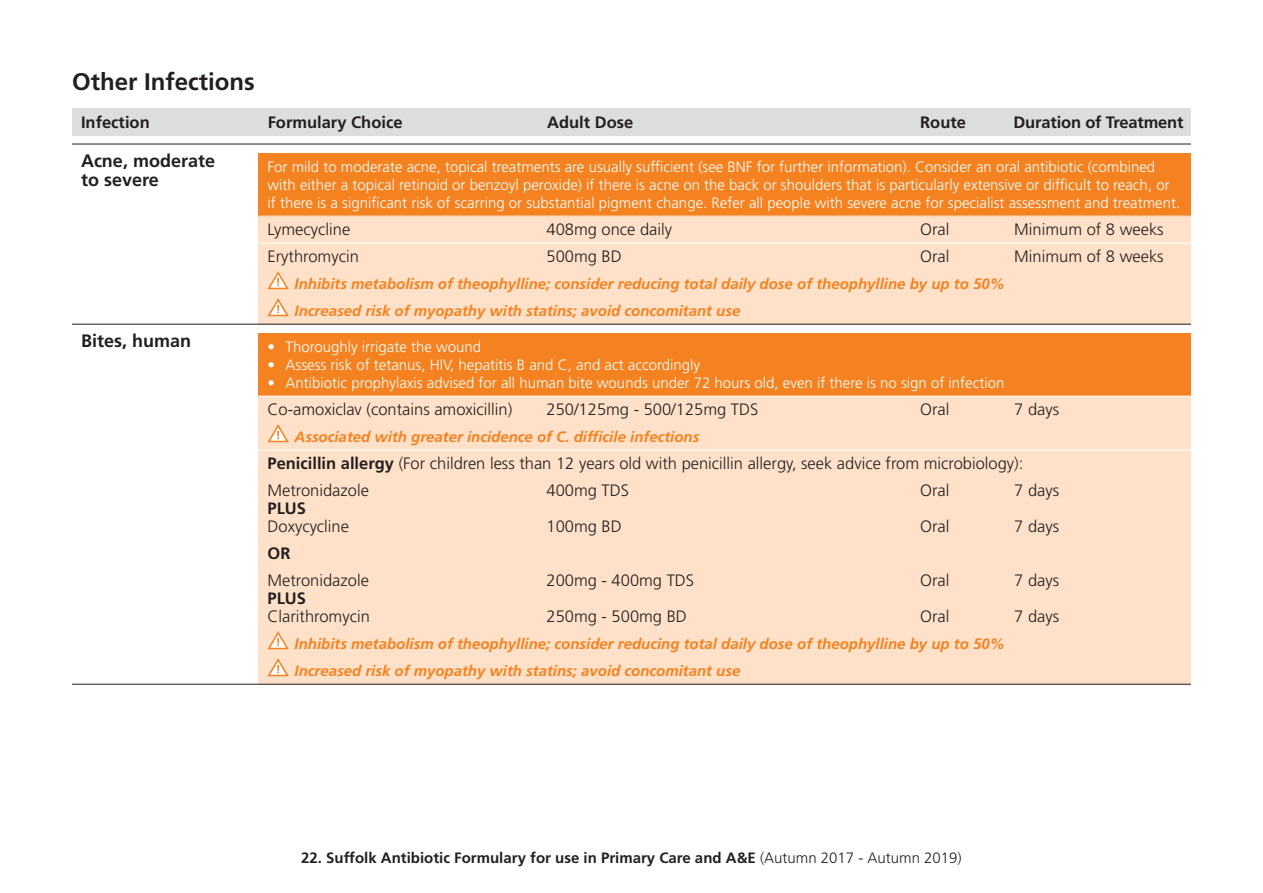
<style>
.page{position:relative;width:1263px;height:893px;background:#fff}
.page>*{position:absolute;margin:0;border:0;box-sizing:border-box;transform-origin:0 0}
.Section_Heading{font:700 24px "Frutiger LT Std";color:#231f20}
.Infection_UL{font:700 18px/19.5px "Frutiger LT Std";color:#231f20}
.Body_UL{font:300 16.5px/27px "Frutiger LT Std";color:#231f20}
.t1{font:700 16.5px "Frutiger LT Std";color:#231f20}
.Body_UL-2{font:300 15px/18px "Frutiger LT Std";color:#fff}
.Body_UL-3{font:italic 700 15px/27px "Frutiger LT Std";color:#f58220}
.Body_bulletted{font:300 15px "Frutiger LT Std";color:#fff}
.t2{font:700 15px "Frutiger LT Std";color:#231f20}
.s1{font-weight:700}
.s2{font-weight:300}
</style>
<div class="page">
<div style="left:72px;top:108px;width:1119px;height:27px;background:#dcdddf"></div>
<hr style="left:72px;top:144px;width:1119px;height:1px;background:#231f20">
<div style="left:258px;top:333px;width:933px;height:63px;background:#f58220"></div>
<div style="left:258px;top:396px;width:933px;height:288px;background:#fee1c8"></div>
<div style="left:258px;top:216px;width:933px;height:108px;background:#fee1c8"></div>
<div style="left:258px;top:153px;width:933px;height:63px;background:#f58220"></div>
<hr style="left:258px;top:216px;width:933px;height:1px;background:#fff">
<hr style="left:258px;top:243px;width:933px;height:1px;background:#fff">
<hr style="left:72px;top:324px;width:1119px;height:1px;background:#231f20">
<hr style="left:258px;top:396px;width:933px;height:1px;background:#fff">
<hr style="left:258px;top:450px;width:933px;height:1px;background:#fff">
<hr style="left:72px;top:684px;width:1119px;height:1px;background:#231f20">
<svg style="left:267px;top:271px;width:22px;height:19px"></svg>
<svg style="left:267px;top:298px;width:22px;height:19px"></svg>
<svg style="left:267px;top:424px;width:22px;height:19px"></svg>
<svg style="left:267px;top:631px;width:22px;height:19px"></svg>
<svg style="left:267px;top:658px;width:22px;height:19px"></svg>
<p class="Section_Heading" style="left:72px;top:68px;width:184px">Other Infections</p>
<p class="t1" style="left:81px;top:112px;width:70px">Infection</p>
<p class="Infection_UL" style="left:81px;top:151px;width:136px">Acne, moderate to severe</p>
<p class="Infection_UL" style="left:81px;top:331px;width:112px">Bites, human</p>
<p class="t1" style="left:268px;top:112px;width:136px">Formulary Choice</p>
<p class="t1" style="left:547px;top:112px;width:88px">Adult Dose</p>
<p class="t1" style="left:920px;top:112px;width:47px">Route</p>
<p class="t1" style="left:1013px;top:112px;width:172px">Duration of Treatment</p>
<p class="Body_UL-2" style="left:267px;top:158px;width:914px">For mild to moderate acne, topical treatments are usually sufficient (see BNF for further information). Consider an oral antibiotic (combined with either a topical retinoid or benzoyl peroxide) if there is acne on the back or shoulders that is particularly extensive or difficult to reach, or if there is a significant risk of scarring or substantial pigment change. Refer all people with severe acne for specialist assessment and treatment.</p>
<p class="Body_UL" style="left:267px;top:216px;width:84px">Lymecycline</p>
<p class="Body_UL" style="left:546px;top:216px;width:127px">408mg once daily</p>
<p class="Body_UL" style="left:920px;top:216px;width:31px">Oral</p>
<p class="Body_UL" style="left:1014px;top:216px;width:151px">Minimum of 8 weeks</p>
<p class="Body_UL" style="left:267px;top:243px;width:93px">Erythromycin</p>
<p class="Body_UL" style="left:546px;top:243px;width:77px">500mg BD</p>
<p class="Body_UL" style="left:920px;top:243px;width:31px">Oral</p>
<p class="Body_UL" style="left:1014px;top:243px;width:151px">Minimum of 8 weeks</p>
<p class="Body_UL-3" style="left:294px;top:271px;width:712px">Inhibits metabolism of theophylline; consider reducing total daily dose of theophylline by up to 50%<br>Increased risk of myopathy with statins; avoid concomitant use</p>
<p class="Body_bulletted" style="left:267px;top:339px;width:215px">• Thoroughly irrigate the wound</p>
<p class="Body_bulletted" style="left:267px;top:357px;width:434px">• Assess risk of tetanus, HIV, hepatitis B and C, and act accordingly</p>
<p class="Body_bulletted" style="left:267px;top:375px;width:738px">• Antibiotic prophylaxis advised for all human bite wounds under 72 hours old, even if there is no sign of infection</p>
<p class="Body_UL" style="left:267px;top:396px;width:246px">Co-amoxiclav (contains amoxicillin)</p>
<p class="Body_UL" style="left:546px;top:396px;width:213px">250/125mg - 500/125mg TDS</p>
<p class="Body_UL" style="left:920px;top:396px;width:31px">Oral</p>
<p class="Body_UL" style="left:1014px;top:396px;width:46px">7 days</p>
<p class="Body_UL-3" style="left:294px;top:424px;width:406px">Associated with greater incidence of C. difficile infections</p>
<p class="Body_UL" style="left:267px;top:450px;width:757px"><span class="s1">Penicillin allergy</span> (For children less than 12 years old with penicillin allergy, seek advice from microbiology):<br>Metronidazole</p>
<p class="Body_UL" style="left:546px;top:477px;width:84px">400mg TDS</p>
<p class="Body_UL" style="left:920px;top:477px;width:31px">Oral</p>
<p class="Body_UL" style="left:1014px;top:477px;width:46px">7 days</p>
<p class="Body_UL" style="left:267px;top:500px;width:83px;line-height:18px"><span class="s1">PLUS<br></span>Doxycycline</p>
<p class="Body_UL" style="left:267px;top:540px;width:103px"><span class="s1">OR<br></span>Metronidazole</p>
<p class="Body_UL" style="left:546px;top:513px;width:77px">100mg BD</p>
<p class="Body_UL" style="left:920px;top:513px;width:31px">Oral</p>
<p class="Body_UL" style="left:1014px;top:513px;width:46px">7 days</p>
<p class="Body_UL" style="left:546px;top:567px;width:149px">200mg - 400mg TDS</p>
<p class="Body_UL" style="left:920px;top:567px;width:31px">Oral</p>
<p class="Body_UL" style="left:1014px;top:567px;width:46px">7 days</p>
<p class="Body_UL" style="left:267px;top:590px;width:104px;line-height:18px"><span class="s1">PLUS<br></span>Clarithromycin</p>
<p class="Body_UL" style="left:546px;top:603px;width:142px">250mg - 500mg BD</p>
<p class="Body_UL" style="left:920px;top:603px;width:31px">Oral</p>
<p class="Body_UL" style="left:1014px;top:603px;width:46px">7 days</p>
<p class="Body_UL-3" style="left:294px;top:631px;width:712px">Inhibits metabolism of theophylline; consider reducing total daily dose of theophylline by up to 50%<br>Increased risk of myopathy with statins; avoid concomitant use</p>
<p class="t2" style="left:301px;top:849px;width:662px">22. Suffolk Antibiotic Formulary for use in Primary Care and A&amp;E <span class="s2">(Autumn 2017 - Autumn 2019)</span></p>
</div>
